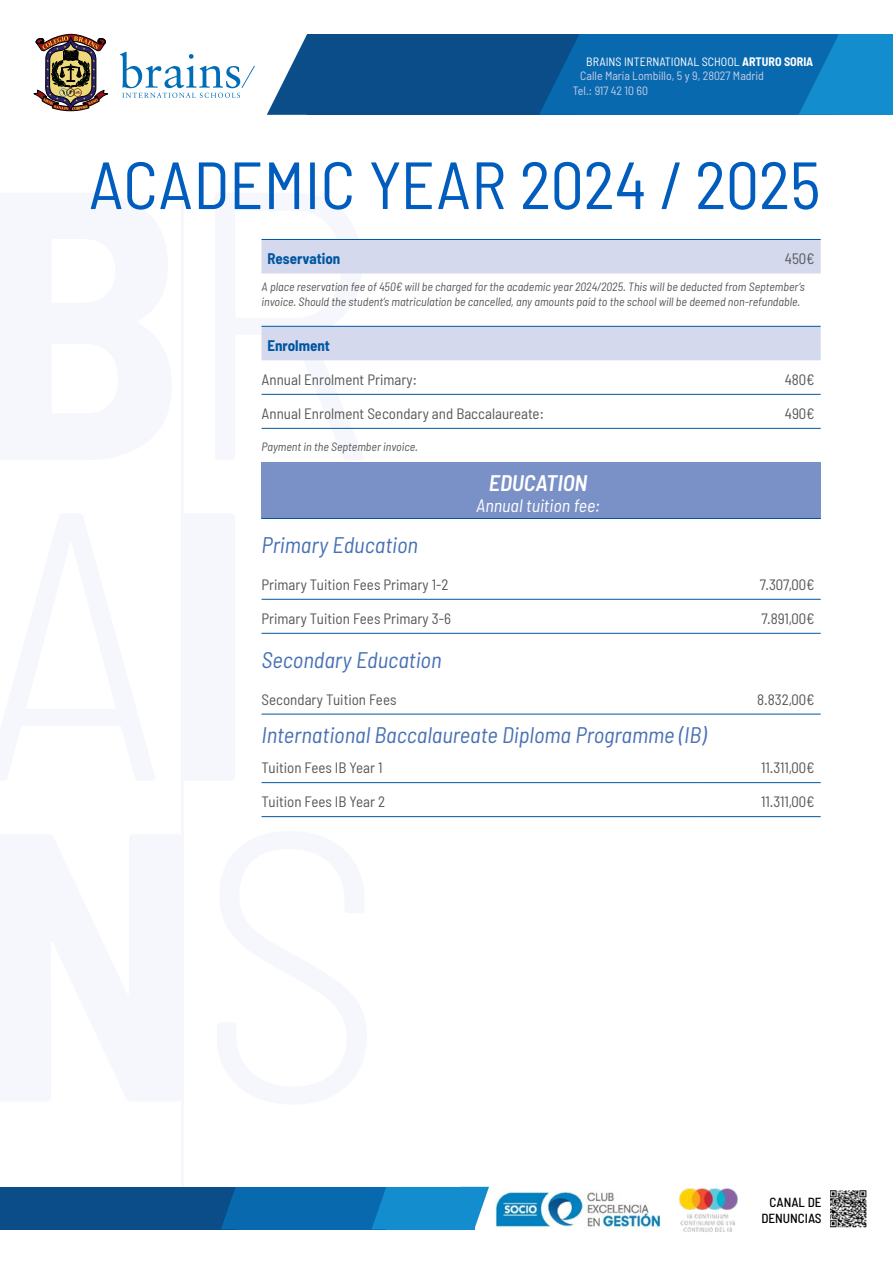
<style>
.page{position:relative;width:893px;height:1263px;background:#fff}
.page>*{position:absolute;margin:0;border:0;box-sizing:border-box;transform-origin:0 0}
.t1{font:semi-condensed 66.6px "Barlow";color:#005dbd}
.t2{font:italic semi-condensed 22.5px "Barlow";color:#4871b4}
.t3{font:italic 600 semi-condensed 22.5px "Barlow";color:#fff}
.t4{font:italic semi-condensed 18px "Barlow";color:#fff}
.t5{font:semi-condensed 15px "Barlow";color:#575756}
.t6{font:700 semi-condensed 15px "Barlow";color:#0056a0}
.t7{font:500 semi-condensed 13.2px/15.8px "Barlow";color:#000;text-align:right}
.t8{font:italic semi-condensed 12px/14.4px "Barlow";color:#575756}
.t9{font:semi-condensed 12px "Barlow";color:#c4cee9}
.t10{font:semi-condensed 12px "Barlow";color:#fff}
.s1{font-weight:700}
</style>
<div class="page">
<svg style="left:261px;top:238px;width:103px;height:190px"></svg>
<hr style="left:181px;top:193px;width:2px;height:993px;background:#f6f7fc">
<div style="left:307px;top:34px;width:272px;height:81px;background:#0a4d89"></div>
<div style="left:579px;top:34px;width:260px;height:81px;background:#0969af"></div>
<div style="left:839px;top:34px;width:54px;height:81px;background:#138dcd"></div>
<svg style="left:539px;top:36px;width:40px;height:79px"></svg>
<svg style="left:267px;top:34px;width:40px;height:81px"></svg>
<svg style="left:799px;top:34px;width:40px;height:81px"></svg>
<svg style="left:34px;top:34px;width:74px;height:77px"></svg>
<svg style="left:120px;top:52px;width:135px;height:46px"></svg>
<img style="left:830px;top:1190px;width:36px;height:37px">
<img style="left:495px;top:1191px;width:166px;height:37px">
<div style="left:0;top:1187px;width:246px;height:42px;background:#0a4d89"></div>
<div style="left:236px;top:1187px;width:154px;height:42px;background:#0969af"></div>
<svg style="left:221px;top:1187px;width:15px;height:42px"></svg>
<svg style="left:372px;top:1188px;width:14px;height:41px"></svg>
<div style="left:386px;top:1187px;width:88px;height:42px;background:#138dcd"></div>
<svg style="left:474px;top:1187px;width:15px;height:42px"></svg>
<img style="left:679px;top:1188px;width:59px;height:44px">
<svg style="left:261px;top:240px;width:560px;height:120px;fill:#d4d9ee"></svg>
<div style="left:261px;top:462px;width:560px;height:56px;background:#7a91c7"></div>
<hr style="left:261px;top:599px;width:442px;height:1px;background:#0056a0">
<hr style="left:703px;top:599px;width:118px;height:1px;background:#0056a0">
<hr style="left:261px;top:782px;width:442px;height:1px;background:#0056a0">
<hr style="left:261px;top:816px;width:442px;height:1px;background:#0056a0">
<hr style="left:703px;top:782px;width:118px;height:1px;background:#0056a0">
<hr style="left:703px;top:816px;width:118px;height:1px;background:#0056a0">
<hr style="left:261px;top:394px;width:442px;height:1px;background:#0056a0">
<hr style="left:703px;top:394px;width:118px;height:1px;background:#0056a0">
<hr style="left:261px;top:428px;width:442px;height:1px;background:#0056a0">
<hr style="left:703px;top:428px;width:118px;height:1px;background:#0056a0">
<hr style="left:261px;top:714px;width:442px;height:1px;background:#0056a0">
<hr style="left:703px;top:714px;width:118px;height:1px;background:#0056a0">
<hr style="left:261px;top:633px;width:442px;height:1px;background:#0056a0">
<hr style="left:703px;top:633px;width:118px;height:1px;background:#0056a0">
<hr style="left:261px;top:518px;width:442px;height:1px;background:#0056a0">
<hr style="left:703px;top:518px;width:118px;height:1px;background:#0056a0">
<hr style="left:261px;top:326px;width:442px;height:1px;background:#0056a0">
<hr style="left:703px;top:326px;width:118px;height:1px;background:#0056a0">
<hr style="left:261px;top:239px;width:442px;height:1px;background:#0056a0">
<hr style="left:703px;top:239px;width:118px;height:1px;background:#0056a0">
<p class="t10" style="left:586px;top:54px;width:229px">BRAINS INTERNATIONAL SCHOOL <span class="s1">ARTURO SORIA</span></p>
<p class="t9" style="left:580px;top:69px;width:185px">Calle María Lombillo, 5 y 9, 28027 Madrid</p>
<p class="t9" style="left:573px;top:83px;width:77px">Tel.: 917 42 10 60</p>
<h1 class="t1" style="left:88px;top:144px;width:734px">ACADEMIC YEAR 2024 / 2025</h1>
<p class="t6" style="left:267px;top:249px;width:74px">Reservation</p>
<p class="t5" style="left:785px;top:249px;width:31px">450€</p>
<p class="t8" style="left:261px;top:280px;width:545px">A place reservation fee of 450€ will be charged for the academic year 2024/2025. This will be deducted from September’s invoice. Should the student’s matriculation be cancelled, any amounts paid to the school will be deemed non-refundable.</p>
<p class="t6" style="left:267px;top:336px;width:64px">Enrolment</p>
<p class="t5" style="left:261px;top:370px;width:157px">Annual Enrolment Primary:</p>
<p class="t5" style="left:785px;top:370px;width:31px">480€</p>
<p class="t5" style="left:261px;top:404px;width:284px">Annual Enrolment Secondary and Baccalaureate:</p>
<p class="t5" style="left:785px;top:404px;width:31px">490€</p>
<p class="t8" style="left:261px;top:439px;width:158px">Payment in the September invoice.</p>
<h2 class="t3" style="left:489px;top:469px;width:100px">EDUCATION</h2>
<p class="t4" style="left:476px;top:495px;width:125px">Annual tuition fee:</p>
<h2 class="t2" style="left:261px;top:531px;width:158px">Primary Education</h2>
<p class="t5" style="left:261px;top:575px;width:189px">Primary Tuition Fees Primary 1-2</p>
<p class="t5" style="left:760px;top:575px;width:56px">7.307,00€</p>
<p class="t5" style="left:261px;top:609px;width:191px">Primary Tuition Fees Primary 3-6</p>
<p class="t5" style="left:762px;top:609px;width:55px">7.891,00€</p>
<h2 class="t2" style="left:261px;top:646px;width:182px">Secondary Education</h2>
<p class="t5" style="left:261px;top:690px;width:137px">Secondary Tuition Fees</p>
<p class="t5" style="left:757px;top:690px;width:59px">8.832,00€</p>
<h2 class="t2" style="left:261px;top:720px;width:446px">International Baccalaureate Diploma Programme (IB)</h2>
<p class="t5" style="left:261px;top:758px;width:123px">Tuition Fees IB Year 1</p>
<p class="t5" style="left:761px;top:758px;width:55px">11.311,00€</p>
<p class="t5" style="left:261px;top:792px;width:125px">Tuition Fees IB Year 2</p>
<p class="t5" style="left:761px;top:792px;width:55px">11.311,00€</p>
<p class="t7" style="left:761px;top:1194px;width:62px">CANAL DE<br>DENUNCIAS</p>
</div>
